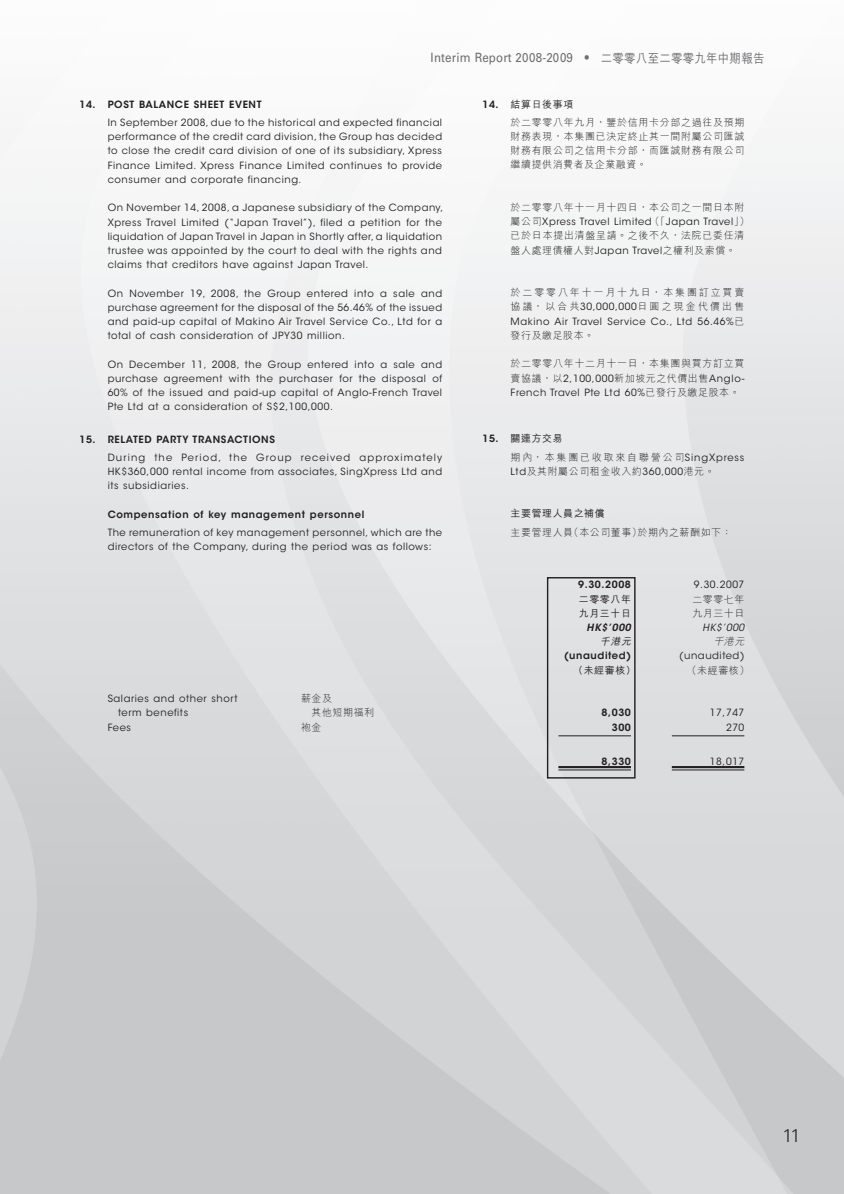
<style>
.page{position:relative;width:844px;height:1194px;background:#fff}
.page>*{position:absolute;margin:0;border:0;box-sizing:border-box;transform-origin:0 0}
.t1{font:300 18.4px "Univers LT Std";color:#231f20}
.t2{font:12.8px "Univers LT Std";letter-spacing:.015em;color:#6c6d70;scale:.9 1}
.t3{font:10px/14.2px "ITC Avant Garde Std";letter-spacing:.06em;color:#231f20;text-align:justify}
.t4{font:10px/14.2px "M Hei HK Light E Ten B5 H";letter-spacing:.07em;color:#231f20;text-align:justify}
.t5{font:600 10px "ITC Avant Garde Std";letter-spacing:.06em;color:#231f20}
.t6{font:10px/14.2px "M Hei HK Light E Ten B5 H";letter-spacing:.185em;color:#231f20}
.t7{font:10px/14.2px "M Hei HK Light E Ten B5 H";letter-spacing:.19em;color:#231f20}
.t8{font:10px "M Hei HK Medium E Ten B5 H";letter-spacing:.06em;color:#231f20}
.t9{font:italic 600 10px "ITC Avant Garde Std";color:#231f20}
.t10{font:italic 10px "ITC Avant Garde Std";color:#231f20}
.t11{font:italic 10px "M Hei HK Medium E Ten B5 H";color:#231f20}
.t12{font:italic 10px "M Hei HK Light E Ten B5 H";color:#231f20}
.s1{font-family:"M Hei HK Medium E Ten B5 H"}
.s2{font-family:"ITC Avant Garde Std";font-weight:600}
.s3{font-family:"M Hei HK Light E Ten B5 H"}
.s4{font-family:"ITC Avant Garde Std"}
</style>
<div class="page">
<img style="left:0;top:148px;width:843px;height:1045px">
<div style="left:546px;top:577px;width:89px;height:201px;border:1px solid #231f20"></div>
<hr style="left:558px;top:735px;width:72px;height:1px;background:#231f20">
<hr style="left:671px;top:735px;width:73px;height:1px;background:#231f20">
<hr style="left:558px;top:766px;width:72px;height:2px;background:#231f20">
<hr style="left:558px;top:769px;width:72px;height:1px;background:#231f20">
<hr style="left:671px;top:766px;width:73px;height:2px;background:#231f20">
<hr style="left:671px;top:769px;width:73px;height:1px;background:#231f20">
<p class="t2" style="left:430px;top:50px;width:372px">Interim Report 2008-2009 • <span class="s1">二零零八至二零零九年中期報告</span></p>
<p class="t5" style="left:79px;top:100px;width:183px">14. POST BALANCE SHEET EVENT</p>
<p class="t3" style="left:108px;top:116px;width:336px">In September 2008, due to the historical and expected financial performance of the credit card division, the Group has decided to close the credit card division of one of its subsidiary, Xpress Finance Limited. Xpress Finance Limited continues to provide consumer and corporate financing.</p>
<p class="t3" style="left:108px;top:202px;width:337px">On November 14, 2008, a Japanese subsidiary of the Company, Xpress Travel Limited (“Japan Travel”), filed a petition for the liquidation of Japan Travel in Japan in Shortly after, a liquidation trustee was appointed by the court to deal with the rights and claims that creditors have against Japan Travel.</p>
<p class="t3" style="left:108px;top:287px;width:336px">On November 19, 2008, the Group entered into a sale and purchase agreement for the disposal of the 56.46% of the issued and paid-up capital of Makino Air Travel Service Co., Ltd for a total of cash consideration of JPY30 million.</p>
<p class="t3" style="left:108px;top:358px;width:336px">On December 11, 2008, the Group entered into a sale and purchase agreement with the purchaser for the disposal of 60% of the issued and paid-up capital of Anglo-French Travel Pte Ltd at a consideration of S$2,100,000.</p>
<p class="t5" style="left:79px;top:435px;width:197px">15. RELATED PARTY TRANSACTIONS</p>
<p class="t3" style="left:108px;top:451px;width:336px">During the Period, the Group received approximately HK$360,000 rental income from associates, SingXpress Ltd and its subsidiaries.</p>
<p class="t5" style="left:108px;top:510px;width:258px">Compensation of key management personnel</p>
<p class="t3" style="left:108px;top:526px;width:336px">The remuneration of key management personnel, which are the directors of the Company, during the period was as follows:</p>
<p class="t8" style="left:482px;top:100px;width:92px"><span class="s2">14.</span> 結算日後事項</p>
<p class="t4" style="left:510px;top:116px;width:235px">於二零零八年九月，鑒於信用卡分部之過往及預期財務表現，本集團已決定終止其一間附屬公司匯誠財務有限公司之信用卡分部，而匯誠財務有限公司繼續提供消費者及企業融資。</p>
<p class="t4" style="left:510px;top:201px;width:235px">於二零零八年十一月十四日，本公司之一間日本附</p>
<p class="t3" style="left:510px;top:215px;width:240px"><span class="s3">屬公司</span>Xpress Travel Limited<span class="s3">（「</span>Japan Travel<span class="s3">」）</span></p>
<p class="t4" style="left:510px;top:230px;width:235px">已於日本提出清盤呈請。之後不久，法院已委任清盤人處理債權人對<span class="s4">Japan Travel</span>之權利及索償。</p>
<p class="t7" style="left:510px;top:287px;width:235px">於二零零八年十一月十九日，本集團訂立買賣協議，以合共<span class="s4">30,000,000</span>日圓之現金代價出售</p>
<p class="t3" style="left:510px;top:315px;width:235px">Makino Air Travel Service Co., Ltd 56.46%<span class="s3">已</span></p>
<p class="t4" style="left:510px;top:329px;width:85px">發行及繳足股本。</p>
<p class="t4" style="left:510px;top:358px;width:235px">於二零零八年十二月十一日，本集團與買方訂立買</p>
<p class="t3" style="left:510px;top:372px;width:235px"><span class="s3">賣協議，以</span>2,100,000<span class="s3">新加坡元之代價出售</span>Anglo-<br>French Travel Pte Ltd 60%<span class="s3">已發行及繳足股本。</span></p>
<p class="t8" style="left:482px;top:435px;width:82px"><span class="s2">15.</span> 關連方交易</p>
<p class="t6" style="left:510px;top:451px;width:235px">期內，本集團已收取來自聯營公司<span class="s4">SingXpress<br>Ltd</span>及其附屬公司租金收入約<span class="s4">360,000</span>港元。</p>
<p class="t8" style="left:510px;top:510px;width:96px">主要管理人員之補償</p>
<p class="t4" style="left:510px;top:526px;width:222px">主要管理人員（本公司董事）於期內之薪酬如下：</p>
<p class="t5" style="left:577px;top:580px;width:54px">9.30.2008</p>
<p class="t3" style="left:693px;top:578px;width:52px">9.30.2007</p>
<p class="t8" style="left:578px;top:595px;width:54px">二零零八年</p>
<p class="t4" style="left:692px;top:593px;width:53px">二零零七年</p>
<p class="t8" style="left:578px;top:609px;width:54px">九月三十日</p>
<p class="t4" style="left:692px;top:607px;width:53px">九月三十日</p>
<p class="t9" style="left:586px;top:621px;width:46px">HK$’000</p>
<p class="t10" style="left:702px;top:623px;width:43px">HK$’000</p>
<p class="t11" style="left:599px;top:637px;width:35px">千港元</p>
<p class="t12" style="left:713px;top:637px;width:35px">千港元</p>
<p class="t5" style="left:563px;top:651px;width:68px">(unaudited)</p>
<p class="t3" style="left:678px;top:649px;width:67px">(unaudited)</p>
<p class="t8" style="left:573px;top:666px;width:64px">（未經審核）</p>
<p class="t4" style="left:686px;top:664px;width:64px">（未經審核）</p>
<p class="t3" style="left:108px;top:692px;width:131px">Salaries and other short</p>
<p class="t4" style="left:301px;top:692px;width:32px">薪金及</p>
<p class="t3" style="left:118px;top:706px;width:71px">term benefits</p>
<p class="t4" style="left:311px;top:706px;width:64px">其他短期福利</p>
<p class="t5" style="left:601px;top:708px;width:31px">8,030</p>
<p class="t3" style="left:709px;top:706px;width:36px">17,747</p>
<p class="t3" style="left:108px;top:720px;width:25px">Fees</p>
<p class="t4" style="left:301px;top:721px;width:22px">袍金</p>
<p class="t5" style="left:611px;top:722px;width:21px">300</p>
<p class="t3" style="left:725px;top:720px;width:20px">270</p>
<p class="t5" style="left:601px;top:757px;width:31px">8,330</p>
<p class="t3" style="left:709px;top:754px;width:36px">18,017</p>
<h1 class="t1" style="left:781px;top:1124px;width:20px">11</h1>
</div>
